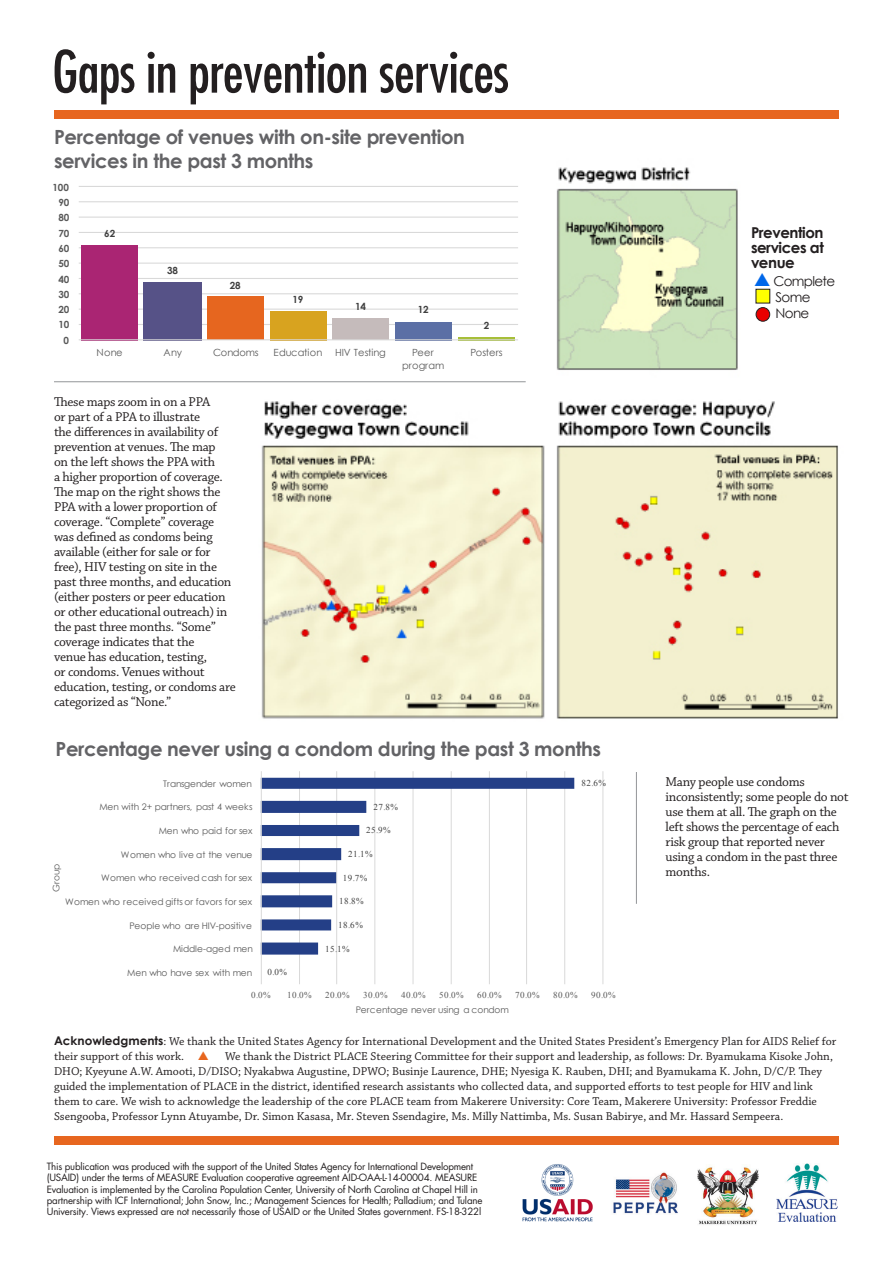
<style>
.page{position:relative;width:893px;height:1263px;background:#fff}
.page>*{position:absolute;margin:0;border:0;box-sizing:border-box;transform-origin:0 0}
.t1{font:500 condensed 56.85px "Futura LT Pro";letter-spacing:-.01em;color:#231f20}
.t2{font:700 19.5px/23.4px "Century Gothic";letter-spacing:-.02em;color:#636366}
.t3{font:700 15.3px/18.6px "Century Gothic";letter-spacing:-.015em;color:#595959;text-align:center}
.t4{font:700 15px/15px "Century Gothic";letter-spacing:-.03em;color:#231f20}
.t5{font:13.5px/15px "Chaparral Pro";letter-spacing:-.02em;color:#231f20}
.t6{font:13.5px "Century Gothic";letter-spacing:-.05em;color:#231f20}
.t7{font:700 13.05px "Century Gothic";letter-spacing:.01em;color:#595959}
.t8{font:12px/15px "Chaparral Pro";color:#231f20}
.t9{font:9.9px/12px "Century Gothic";letter-spacing:-.005em;color:#595959;text-align:center}
.t10{font:700 9.9px "Century Gothic";letter-spacing:-.005em;color:#595959}
.t11{font:700 9.9px "Century Gothic";letter-spacing:-.005em;color:#404040}
.t12{font:9.9px "Century Gothic";letter-spacing:-.025em;color:#595959}
.t13{font:9.75px/11.4px "Futura LT Pro";letter-spacing:-.02em;color:#231f20}
.t14{font:9px "Century Gothic";color:#595959}
.t15{font:9px "Times New Roman";letter-spacing:.055em;color:#595959}
.t16{font:9px "Times New Roman";letter-spacing:.055em;color:#404040}
.t17{font:9px "Century Gothic";letter-spacing:-.025em;color:#595959}
.s1{font-family:"Century Gothic";font-weight:700}
</style>
<div class="page">
<img style="left:777px;top:1163px;width:60px;height:59px">
<img style="left:613px;top:1172px;width:65px;height:42px">
<img style="left:522px;top:1164px;width:71px;height:58px">
<img style="left:698px;top:1166px;width:60px;height:59px">
<img style="left:254px;top:167px;width:584px;height:552px">
<div style="left:55px;top:110px;width:784px;height:9px;background:#e7661f"></div>
<hr style="left:636px;top:770px;width:1px;height:134px;background:#939598">
<div style="left:54px;top:1136px;width:784px;height:9px;background:#e7661f"></div>
<div style="left:751px;top:227px;width:113px;height:131px;background:#fff"></div>
<div style="left:756px;top:289px;width:14px;height:14px;background:#ff0"></div>
<div style="left:756px;top:289px;width:14px;height:14px;border:1px solid #231f20"></div>
<div style="left:756px;top:308px;width:14px;height:13px;background:#e90000;border-radius:50%"></div>
<div style="left:756px;top:307px;width:14px;height:14px;border:1px solid #231f20;border-radius:50%"></div>
<div style="left:54px;top:130px;width:450px;height:48px;background:#fff"></div>
<hr style="left:54px;top:381px;width:472px;height:1px;background:#939598">
<svg style="left:79px;top:174px;width:451px;height:202px"></svg>
<svg style="left:260px;top:771px;width:344px;height:213px"></svg>
<p class="t1" style="left:52px;top:33px;width:458px">Gaps in prevention services</p>
<p class="t2" style="left:54px;top:125px;width:412px">Percentage of venues with on-site prevention services in the past 3 months</p>
<p class="t3" style="left:113px;top:131px;width:374px">Percent of Venues with On Site Prevention Services in the Past 3 Months</p>
<p class="t10" style="left:52px;top:180px;width:18px">100</p>
<p class="t10" style="left:58px;top:195px;width:13px">90</p>
<p class="t10" style="left:58px;top:210px;width:13px">80</p>
<p class="t10" style="left:58px;top:225px;width:13px">70</p>
<p class="t10" style="left:58px;top:241px;width:13px">60</p>
<p class="t10" style="left:58px;top:256px;width:13px">50</p>
<p class="t10" style="left:58px;top:271px;width:13px">40</p>
<p class="t10" style="left:58px;top:287px;width:13px">30</p>
<p class="t10" style="left:58px;top:302px;width:13px">20</p>
<p class="t10" style="left:58px;top:317px;width:13px">10</p>
<p class="t10" style="left:63px;top:333px;width:7px">0</p>
<p class="t11" style="left:104px;top:226px;width:13px">62</p>
<p class="t11" style="left:167px;top:262px;width:13px">38</p>
<p class="t11" style="left:230px;top:278px;width:13px">28</p>
<p class="t11" style="left:292px;top:291px;width:13px">19</p>
<p class="t11" style="left:355px;top:299px;width:13px">14</p>
<p class="t11" style="left:418px;top:302px;width:13px">12</p>
<p class="t11" style="left:484px;top:318px;width:7px">2</p>
<p class="t9" style="left:96px;top:347px;width:28px">None</p>
<p class="t9" style="left:164px;top:347px;width:20px">Any</p>
<p class="t12" style="left:213px;top:346px;width:47px">Condoms</p>
<p class="t9" style="left:274px;top:347px;width:50px">Education</p>
<p class="t9" style="left:335px;top:347px;width:52px">HIV Testing</p>
<p class="t9" style="left:402px;top:347px;width:44px">Peer program</p>
<p class="t9" style="left:470px;top:347px;width:34px">Posters</p>
<p class="t5" style="left:54px;top:395px;width:183px">These maps zoom in on a PPA<br>or part of a PPA to illustrate<br>the differences in availability of prevention at venues. The map<br>on the left shows the PPA with<br>a higher proportion of coverage.<br>The map on the right shows the<br>PPA with a lower proportion of coverage. “Complete” coverage was defined as condoms being available (either for sale or for free), HIV testing on site in the past three months, and education (either posters or peer education or other educational outreach) in the past three months. “Some” coverage indicates that the<br>venue has education, testing,<br>or condoms. Venues without education, testing, or condoms are categorized as “None.”</p>
<p class="t2" style="left:56px;top:736px;width:547px">Percentage never using a condom during the past 3 months</p>
<p class="t7" style="left:142px;top:739px;width:380px">Percentage never using a condom during the past 3 months</p>
<p class="t14" style="left:163px;top:777px;width:90px">Transgender women</p>
<p class="t16" style="left:581px;top:777px;width:26px">82.6%</p>
<p class="t14" style="left:100px;top:801px;width:155px">Men with 2+ partners, past 4 weeks</p>
<p class="t16" style="left:374px;top:801px;width:26px">27.8%</p>
<p class="t14" style="left:159px;top:824px;width:95px">Men who paid for sex</p>
<p class="t16" style="left:366px;top:824px;width:26px">25.9%</p>
<p class="t14" style="left:121px;top:848px;width:133px">Women who live at the venue</p>
<p class="t16" style="left:348px;top:848px;width:26px">21.1%</p>
<p class="t14" style="left:50px;top:892px;width:30px;rotate:-90deg">Group</p>
<p class="t14" style="left:101px;top:872px;width:153px">Women who received cash for sex</p>
<p class="t16" style="left:343px;top:871px;width:26px">19.7%</p>
<p class="t14" style="left:65px;top:895px;width:189px">Women who received gifts or favors for sex</p>
<p class="t16" style="left:339px;top:895px;width:26px">18.8%</p>
<p class="t14" style="left:129px;top:919px;width:124px">People who are HIV-positive</p>
<p class="t16" style="left:338px;top:919px;width:26px">18.6%</p>
<p class="t14" style="left:173px;top:943px;width:81px">Middle-aged men</p>
<p class="t16" style="left:325px;top:942px;width:26px">15.1%</p>
<p class="t17" style="left:127px;top:966px;width:127px">Men who have sex with men</p>
<p class="t16" style="left:267px;top:966px;width:21px">0.0%</p>
<p class="t15" style="left:251px;top:989px;width:21px">0.0%</p>
<p class="t15" style="left:287px;top:989px;width:26px">10.0%</p>
<p class="t15" style="left:325px;top:989px;width:26px">20.0%</p>
<p class="t15" style="left:363px;top:989px;width:26px">30.0%</p>
<p class="t15" style="left:401px;top:989px;width:26px">40.0%</p>
<p class="t15" style="left:439px;top:989px;width:26px">50.0%</p>
<p class="t15" style="left:477px;top:989px;width:26px">60.0%</p>
<p class="t15" style="left:515px;top:989px;width:26px">70.0%</p>
<p class="t15" style="left:553px;top:989px;width:26px">80.0%</p>
<p class="t15" style="left:591px;top:989px;width:26px">90.0%</p>
<p class="t14" style="left:356px;top:1003px;width:155px">Percentage never using a condom</p>
<p class="t4" style="left:751px;top:224px;width:74px">Prevention</p>
<p class="t4" style="left:751px;top:239px;width:74px">services at venue</p>
<p class="t6" style="left:773px;top:272px;width:63px">Complete</p>
<p class="t6" style="left:775px;top:288px;width:36px">Some</p>
<p class="t6" style="left:775px;top:304px;width:35px">None</p>
<p class="t5" style="left:665px;top:775px;width:185px">Many people use condoms inconsistently; some people do not use them at all. The graph on the left shows the percentage of each risk group that reported never using a condom in the past three months.</p>
<p class="t8" style="left:54px;top:1034px;width:784px"><span class="s1">Acknowledgments</span>: We thank the United States Agency for International Development and the United States President’s Emergency Plan for AIDS Relief for their support of this work.</p>
<p class="t8" style="left:54px;top:1049px;width:780px;text-indent:171px">We thank the District PLACE Steering Committee for their support and leadership, as follows: Dr. Byamukama Kisoke John, DHO; Kyeyune A.W. Amooti, D/DISO; Nyakabwa Augustine, DPWO; Businje Laurence, DHE; Nyesiga K. Rauben, DHI; and Byamukama K. John, D/C/P. They guided the implementation of PLACE in the district, identified research assistants who collected data, and supported efforts to test people for HIV and link them to care. We wish to acknowledge the leadership of the core PLACE team from Makerere University: Core Team, Makerere University: Professor Freddie Ssengooba, Professor Lynn Atuyambe, Dr. Simon Kasasa, Mr. Steven Ssendagire, Ms. Milly Nattimba, Ms. Susan Babirye, and Mr. Hassard Sempeera.</p>
<p class="t13" style="left:47px;top:1160px;width:437px">This publication was produced with the support of the United States Agency for International Development (USAID) under the terms of MEASURE Evaluation cooperative agreement AID-OAA-L-14-00004. MEASURE Evaluation is implemented by the Carolina Population Center, University of North Carolina at Chapel Hill in partnership with ICF International; John Snow, Inc.; Management Sciences for Health; Palladium; and Tulane University. Views expressed are not necessarily those of USAID or the United States government. FS-18-322l</p>
</div>
